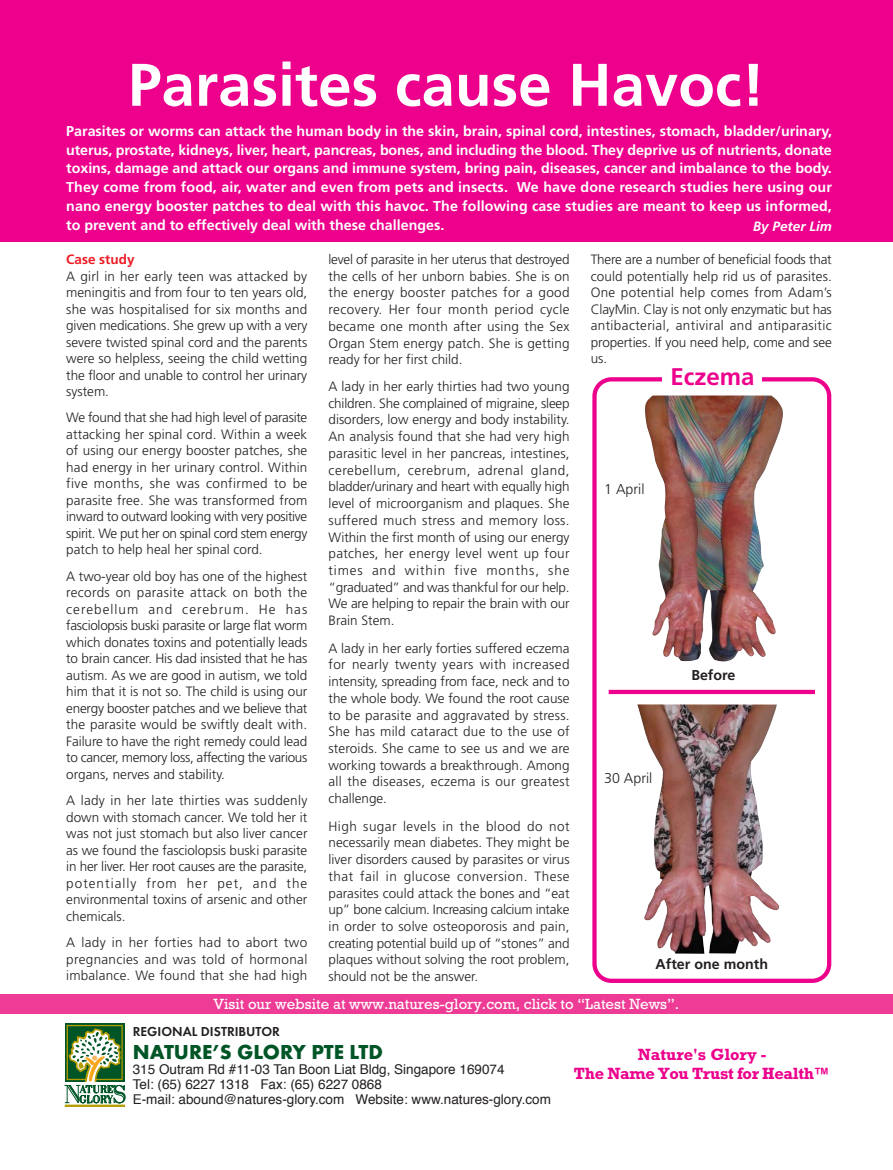
<style>
.page{position:relative;width:893px;height:1170px;background:#fff}
.page>*{position:absolute;margin:0;border:0;box-sizing:border-box;transform-origin:0 0}
.t1{font:700 60px "Frutiger";color:#fff}
.t2{font:700 24px "Frutiger";color:#ec008c}
.t3{font:700 21px "Futura T";color:#005527}
.t4{font:700 16.5px/19px "Rockwell";letter-spacing:-.02em;color:#ec008c;text-align:center}
.t5{font:15px "Rockwell";color:#fff}
.t6{font:700 14.25px/18.8px "Frutiger";color:#fff;text-align:justify}
.t7{font:700 14.25px "Frutiger";color:#231f20}
.t8{font:300 14.25px "Frutiger";color:#231f20}
.t9{font:300 13.5px/16.5px "Frutiger";color:#231f20;text-align:justify}
.t10{font:13.5px/15px "Helvetica";color:#231f20}
.t11{font:600 13.5px "Futura T";color:#231f20}
.t12{font:italic 700 13.5px "Frutiger";color:#fff}
.t13{font:700 13.5px "Frutiger";color:#ed1c24}
</style>
<div class="page">
<div style="left:65px;top:1022px;width:59px;height:59px;background:#005527"></div>
<svg style="left:64px;top:1024px;width:62px;height:80px"></svg>
<div style="left:65px;top:1104px;width:60px;height:2px;background:#b49c00;border:1px solid #b49c00"></div>
<div style="left:0;top:0;width:893px;height:242px;background:#ec008c"></div>
<div style="left:0;top:994px;width:893px;height:20px;background:#ee3c96"></div>
<img style="left:645px;top:395px;width:138px;height:266px">
<img style="left:637px;top:704px;width:143px;height:249px">
<div style="left:592px;top:377px;width:239px;height:605px;border:4px solid #ec008c;border-radius:17px"></div>
<div style="left:662px;top:366px;width:99px;height:26px;background:#fff"></div>
<div style="left:609px;top:689px;width:206px;height:5px;background:#ec008c"></div>
<h1 class="t1" style="left:128px;top:61px;width:638px">Parasites cause Havoc!</h1>
<p class="t6" style="left:66px;top:123px;width:767px">Parasites or worms can attack the human body in the skin, brain, spinal cord, intestines, stomach, bladder/urinary, uterus, prostate, kidneys, liver, heart, pancreas, bones, and including the blood. They deprive us of nutrients, donate toxins, damage and attack our organs and immune system, bring pain, diseases, cancer and imbalance to the body.<br>They come from food, air, water and even from pets and insects. We have done research studies here using our nano energy booster patches to deal with this havoc. The following case studies are meant to keep us informed, to prevent and to effectively deal with these challenges.</p>
<p class="t13" style="left:66px;top:254px;width:70px">Case study</p>
<p class="t9" style="left:66px;top:268px;width:243px">A girl in her early teen was attacked by meningitis and from four to ten years old, she was hospitalised for six months and given medications. She grew up with a very severe twisted spinal cord and the parents were so helpless, seeing the child wetting the floor and unable to control her urinary system.</p>
<p class="t9" style="left:66px;top:410px;width:243px">We found that she had high level of parasite attacking her spinal cord. Within a week of using our energy booster patches, she had energy in her urinary control. Within five months, she was confirmed to be parasite free. She was transformed from inward to outward looking with very positive spirit. We put her on spinal cord stem energy patch to help heal her spinal cord.</p>
<p class="t9" style="left:66px;top:569px;width:243px">A two-year old boy has one of the highest records on parasite attack on both the cerebellum and cerebrum. He has fasciolopsis buski parasite or large flat worm which donates toxins and potentially leads to brain cancer. His dad insisted that he has autism. As we are good in autism, we told him that it is not so. The child is using our energy booster patches and we believe that the parasite would be swiftly dealt with.<br>Failure to have the right remedy could lead to cancer, memory loss, affecting the various organs, nerves and stability.</p>
<p class="t9" style="left:66px;top:793px;width:243px">A lady in her late thirties was suddenly down with stomach cancer. We told her it was not just stomach but also liver cancer as we found the fasciolopsis buski parasite in her liver. Her root causes are the parasite, potentially from her pet, and the environmental toxins of arsenic and other chemicals.</p>
<p class="t9" style="left:66px;top:935px;width:243px">A lady in her forties had to abort two pregnancies and was told of hormonal imbalance. We found that she had high</p>
<p class="t12" style="left:753px;top:221px;width:80px">By Peter Lim</p>
<p class="t9" style="left:328px;top:252px;width:243px">level of parasite in her uterus that destroyed the cells of her unborn babies. She is on the energy booster patches for a good recovery. Her four month period cycle became one month after using the Sex Organ Stem energy patch. She is getting ready for her first child.</p>
<p class="t9" style="left:328px;top:379px;width:243px">A lady in her early thirties had two young children. She complained of migraine, sleep disorders, low energy and body instability.<br>An analysis found that she had very high parasitic level in her pancreas, intestines, cerebellum, cerebrum, adrenal gland, bladder/urinary and heart with equally high level of microorganism and plaques. She suffered much stress and memory loss.<br>Within the first month of using our energy patches, her energy level went up four times and within five months, she “graduated” and was thankful for our help.<br>We are helping to repair the brain with our Brain Stem.</p>
<p class="t9" style="left:328px;top:640px;width:243px">A lady in her early forties suffered eczema for nearly twenty years with increased intensity, spreading from face, neck and to the whole body. We found the root cause to be parasite and aggravated by stress.<br>She has mild cataract due to the use of steroids. She came to see us and we are working towards a breakthrough. Among all the diseases, eczema is our greatest challenge.</p>
<p class="t9" style="left:328px;top:818px;width:243px">High sugar levels in the blood do not necessarily mean diabetes. They might be liver disorders caused by parasites or virus that fail in glucose conversion. These parasites could attack the bones and “eat up” bone calcium. Increasing calcium intake in order to solve osteoporosis and pain, creating potential build up of “stones” and plaques without solving the root problem, should not be the answer.</p>
<p class="t9" style="left:591px;top:252px;width:243px">There are a number of beneficial foods that could potentially help rid us of parasites.<br>One potential help comes from Adam’s ClayMin. Clay is not only enzymatic but has antibacterial, antiviral and antiparasitic properties. If you need help, come and see us.</p>
<h2 class="t2" style="left:670px;top:367px;width:86px">Eczema</h2>
<p class="t8" style="left:604px;top:483px;width:42px">1 April</p>
<p class="t7" style="left:691px;top:669px;width:46px">Before</p>
<p class="t8" style="left:604px;top:772px;width:50px">30 April</p>
<p class="t7" style="left:656px;top:958px;width:114px">After one month</p>
<p class="t5" style="left:214px;top:998px;width:467px">Visit our website at www.natures-glory.com, click to “Latest News”.</p>
<p class="t11" style="left:133px;top:1025px;width:149px">REGIONAL DISTRIBUTOR</p>
<h3 class="t3" style="left:133px;top:1042px;width:252px">NATURE’S GLORY PTE LTD</h3>
<p class="t10" style="left:133px;top:1062px;width:420px">315 Outram Rd #11-03 Tan Boon Liat Bldg, Singapore 169074<br>Tel: (65) 6227 1318 Fax: (65) 6227 0868<br>E-mail: abound@natures-glory.com Website: www.natures-glory.com</p>
<p class="t4" style="left:574px;top:1046px;width:258px">Nature's Glory -<br>The Name You Trust for Health™</p>
</div>
